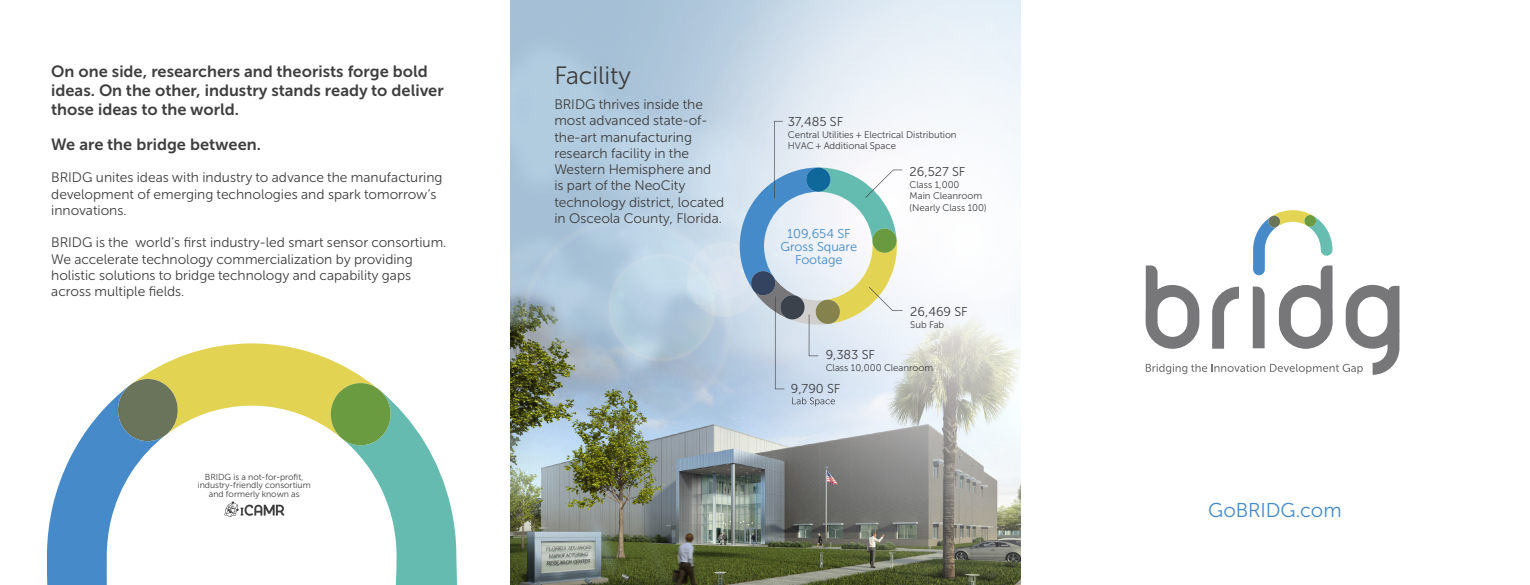
<style>
.page{position:relative;width:1530px;height:585px;background:#fff}
.page>*{position:absolute;margin:0;border:0;box-sizing:border-box;transform-origin:0 0}
.t1{font:25px "Museo Sans Cyrl 300";color:#3e3e3f}
.t2{font:20px "Museo Sans Cyrl 300";color:#468ac9}
.t3{font:16.25px/18.8px "Museo Sans Cyrl 700";color:#3e3e3f}
.t4{font:13.75px/16.2px "Museo Sans Cyrl 300";color:#3e3e3f}
.t5{font:12.88px "Museo Sans Cyrl 300";color:#3f3f42}
.t6{font:12.88px/13.4px "Museo Sans Cyrl 300";color:#458bc9;text-align:center}
.t7{font:9.62px/11.5px "Museo Sans Cyrl 300";color:#3f3f42}
.t8{font:8.75px/8.8px "Museo Sans Cyrl 300";color:#3e3e3f;text-align:center}
</style>
<div class="page">
<svg style="left:1146px;top:210px;width:254px;height:165px"></svg>
<img style="left:510px;top:0;width:511px;height:585px">
<svg style="left:792px;top:397px;width:43px;height:9px"></svg>
<svg style="left:740px;top:121px;width:163px;height:268px"></svg>
<svg style="left:47px;top:343px;width:410px;height:242px"></svg>
<p class="t3" style="left:51px;top:63px;width:394px">On one side, researchers and theorists forge bold ideas. On the other, industry stands ready to deliver those ideas to the world.</p>
<p class="t3" style="left:51px;top:135px;width:211px">We are the bridge between.</p>
<p class="t4" style="left:51px;top:170px;width:393px">BRIDG unites ideas with industry to advance the manufacturing development of emerging technologies and spark tomorrow’s innovations.</p>
<p class="t4" style="left:51px;top:235px;width:397px">BRIDG is the world’s first industry-led smart sensor consortium.<br>We accelerate technology commercialization by providing holistic solutions to bridge technology and capability gaps across multiple fields.</p>
<p class="t8" style="left:198px;top:472px;width:115px">BRIDG is a not-for-profit, industry-friendly consortium and formerly known as</p>
<h1 class="t1" style="left:554px;top:62px;width:79px">Facility</h1>
<p class="t4" style="left:554px;top:96px;width:172px">BRIDG thrives inside the most advanced state-of&shy;the-art manufacturing research facility in the<br>Western Hemisphere and<br>is part of the NeoCity technology district, located in Osceola County, Florida.</p>
<p class="t5" style="left:788px;top:115px;width:57px">37,485 SF</p>
<p class="t7" style="left:788px;top:129px;width:170px">Central Utilities + Electrical Distribution<br>HVAC + Additional Space</p>
<p class="t6" style="left:781px;top:227px;width:78px">109,654 SF<br>Gross Square<br>Footage</p>
<p class="t5" style="left:910px;top:165px;width:57px">26,527 SF</p>
<p class="t7" style="left:910px;top:179px;width:79px">Class 1,000<br>Main Cleanroom (Nearly Class 100)</p>
<p class="t5" style="left:910px;top:305px;width:59px">26,469 SF</p>
<p class="t7" style="left:910px;top:319px;width:35px">Sub Fab</p>
<p class="t5" style="left:826px;top:348px;width:51px">9,383 SF</p>
<p class="t7" style="left:826px;top:362px;width:109px">Class 10,000 Cleanroom</p>
<p class="t5" style="left:791px;top:381px;width:51px">9,790 SF</p>
<h2 class="t2" style="left:1208px;top:500px;width:135px">GoBRIDG.com</h2>
</div>
